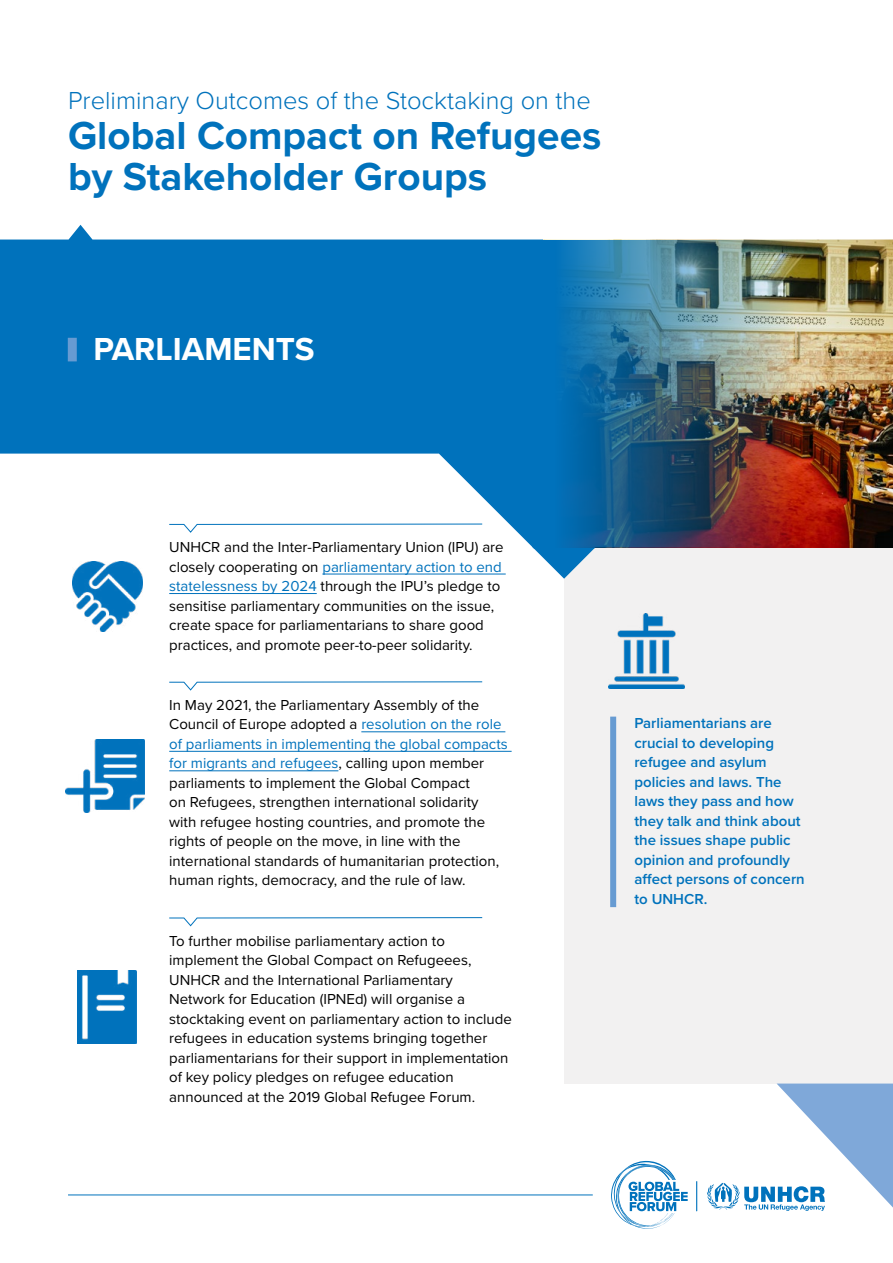
<style>
.page{position:relative;width:893px;height:1263px;background:#fff}
.page>*{position:absolute;margin:0;border:0;box-sizing:border-box;transform-origin:0 0}
.t1{font:700 40.5px/40.5px "Proxima Nova";color:#0072bc}
.Heading_2{font:700 33px "Proxima Nova";color:#fff}
.t2{font:300 25.5px "Proxima Nova";color:#0072bc}
.bullet_1{font:15px/19.5px "Proxima Nova";color:#000}
.olho{font:600 15px/19.5px "Proxima Nova";color:#0072bc}
.s1{color:#0072bc}
</style>
<div class="page">
<div style="left:564px;top:447px;width:329px;height:636px;background:#f2f1f1"></div>
<svg style="left:0;top:240px;width:595px;height:339px;fill:#0072bc"></svg>
<img style="left:845px;top:240px;width:48px;height:308px">
<img style="left:533px;top:240px;width:312px;height:308px">
<svg style="left:0;top:224px;width:893px;height:16px"></svg>
<svg style="left:706px;top:1083px;width:187px;height:128px"></svg>
<hr style="left:696px;top:1181px;width:1px;height:30px;background:#0072bc">
<svg style="left:611px;top:1161px;width:77px;height:68px"></svg>
<hr style="left:68px;top:1194px;width:525px;height:1px;background:#0072bc">
<div style="left:68px;top:338px;width:9px;height:23px;background:#679bd2"></div>
<hr style="left:322px;top:574px;width:184px;height:1px;background:#0072bc">
<hr style="left:169px;top:593px;width:148px;height:1px;background:#0072bc">
<hr style="left:361px;top:731px;width:144px;height:1px;background:#0072bc">
<hr style="left:169px;top:751px;width:343px;height:1px;background:#0072bc">
<hr style="left:169px;top:770px;width:169px;height:1px;background:#0072bc">
<svg style="left:168px;top:523px;width:315px;height:10px"></svg>
<svg style="left:169px;top:681px;width:314px;height:10px"></svg>
<svg style="left:169px;top:917px;width:314px;height:10px"></svg>
<div style="left:610px;top:717px;width:6px;height:190px;background:#679bd2"></div>
<img style="left:609px;top:613px;width:76px;height:76px">
<img style="left:72px;top:561px;width:71px;height:70px">
<img style="left:66px;top:740px;width:78px;height:72px">
<img style="left:78px;top:970px;width:58px;height:73px">
<h3 class="t2" style="left:68px;top:81px;width:524px">Preliminary Outcomes of the Stocktaking on the</h3>
<h1 class="t1" style="left:68px;top:114px;width:535px">Global Compact on Refugees by Stakeholder Groups</h1>
<p class="Heading_2" style="left:94px;top:324px;width:223px">PARLIAMENTS</p>
<p class="bullet_1" style="left:169px;top:537px;width:336px">UNHCR and the Inter-Parliamentary Union (IPU) are closely cooperating on <span class="s1">parliamentary action to end statelessness by 2024</span> through the IPU’s pledge to sensitise parliamentary communities on the issue, create space for parliamentarians to share good practices, and promote peer-to-peer solidarity.</p>
<p class="bullet_1" style="left:169px;top:694px;width:340px">In May 2021, the Parliamentary Assembly of the Council of Europe adopted a <span class="s1">resolution on the role of parliaments in implementing the global compacts for migrants and refugees</span>, calling upon member parliaments to implement the Global Compact<br>on Refugees, strengthen international solidarity with refugee hosting countries, and promote the rights of people on the move, in line with the international standards of humanitarian protection, human rights, democracy, and the rule of law.</p>
<p class="bullet_1" style="left:169px;top:930px;width:344px">To further mobilise parliamentary action to implement the Global Compact on Refugeees, UNHCR and the International Parliamentary Network for Education (IPNEd) will organise a stocktaking event on parliamentary action to include refugees in education systems bringing together parliamentarians for their support in implementation of key policy pledges on refugee education announced at the 2019 Global Refugee Forum.</p>
<p class="olho" style="left:634px;top:713px;width:172px">Parliamentarians are crucial to developing refugee and asylum policies and laws. The laws they pass and how they talk and think about the issues shape public opinion and profoundly affect persons of concern to UNHCR.</p>
</div>
